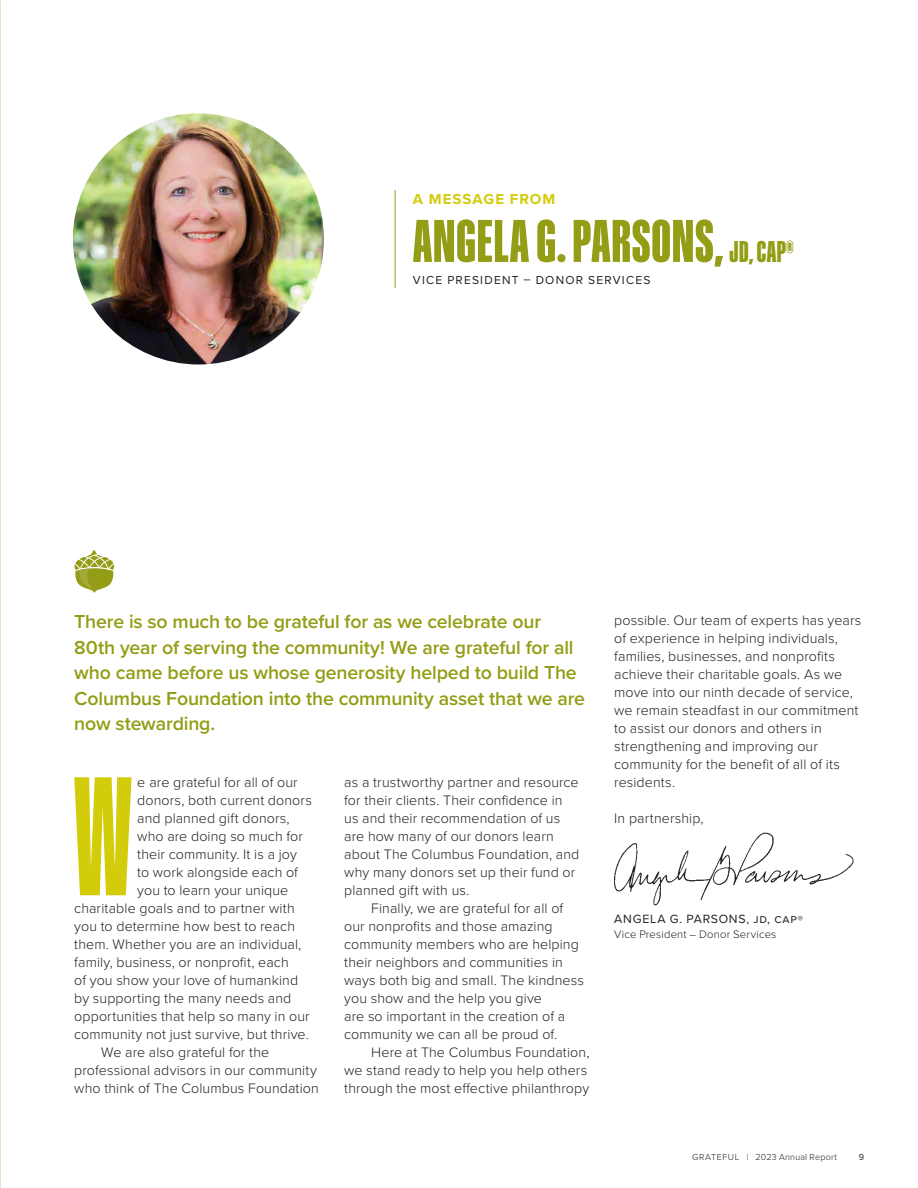
<style>
.page{position:relative;width:918px;height:1188px;background:#fff}
.page>*{position:absolute;margin:0;border:0;box-sizing:border-box;transform-origin:0 0}
.t1{font:168.45px "ABC Gravity XX Compressed";color:#d3cc0b}
.t2{font:60px "ABC Gravity X Compressed";letter-spacing:.02em;color:#939d15}
.t3{font:600 19.5px/25.5px "Proxima Nova";letter-spacing:-.01em;color:#939d15}
.t4{font:700 15px "Proxima Nova";letter-spacing:.07em;color:#d3cc0b}
.t5{font:300 14.25px/18px "Proxima Nova";letter-spacing:.005em;color:#231f20}
.t6{font:12.3px "Proxima Nova";letter-spacing:.06em;color:#231f20}
.t7{font:12px "Proxima Nova";letter-spacing:.1em;color:#231f20}
.t8{font:300 11.25px "Proxima Nova";letter-spacing:.015em;color:#231f20}
.t9{font:300 9px "Proxima Nova";letter-spacing:.025em;color:#231f20}
.t10{font:9px "Proxima Nova";color:#231f20}
.s1{font-size:30px}
.s2{font-size:17.55px}
.s3{font-size:10.5px}
</style>
<div class="page">
<img style="left:73px;top:113px;width:251px;height:251px;border-radius:126px">
<img style="left:614px;top:832px;width:240px;height:74px">
<hr style="left:395px;top:190px;width:1px;height:98px;background:#939d15">
<svg style="left:75px;top:550px;width:39px;height:43px"></svg>
<p class="t4" style="left:413px;top:188px;width:144px">A MESSAGE FROM</p>
<h2 class="t2" style="left:413px;top:211px;width:382px">ANGELA G. PARSONS, <span class="s1">JD, CAP</span><span class="s2">®</span></h2>
<p class="t7" style="left:413px;top:272px;width:239px">VICE PRESIDENT – DONOR SERVICES</p>
<p class="t3" style="left:74px;top:608px;width:512px">There is so much to be grateful for as we celebrate our 80th year of serving the community! We are grateful for all who came before us whose generosity helped to build The Columbus Foundation into the community asset that we are now stewarding.</p>
<h1 class="t1" style="left:74px;top:758px;width:60px">W</h1>
<p class="t5" style="left:137px;top:773px;width:162px">e are grateful for all of our</p>
<p class="t5" style="left:137px;top:791px;width:176px">donors, both current donors</p>
<p class="t5" style="left:137px;top:809px;width:154px">and planned gift donors,</p>
<p class="t5" style="left:137px;top:827px;width:167px">who are doing so much for</p>
<p class="t5" style="left:137px;top:845px;width:161px">their community. It is a joy</p>
<p class="t5" style="left:137px;top:863px;width:162px">to work alongside each of</p>
<p class="t5" style="left:137px;top:881px;width:153px">you to learn your unique</p>
<p class="t5" style="left:74px;top:899px;width:222px">charitable goals and to partner with</p>
<p class="t5" style="left:74px;top:917px;width:222px">you to determine how best to reach</p>
<p class="t5" style="left:74px;top:935px;width:229px">them. Whether you are an individual,</p>
<p class="t5" style="left:74px;top:953px;width:216px">family, business, or nonprofit, each</p>
<p class="t5" style="left:74px;top:971px;width:225px">of you show your love of humankind</p>
<p class="t5" style="left:74px;top:989px;width:219px">by supporting the many needs and</p>
<p class="t5" style="left:74px;top:1007px;width:237px">opportunities that help so many in our</p>
<p class="t5" style="left:74px;top:1025px;width:236px">community not just survive, but thrive.</p>
<p class="t5" style="left:101px;top:1043px;width:169px">We are also grateful for the</p>
<p class="t5" style="left:74px;top:1061px;width:244px">professional advisors in our community</p>
<p class="t5" style="left:74px;top:1079px;width:246px">who think of The Columbus Foundation</p>
<p class="t5" style="left:344px;top:773px;width:237px">as a trustworthy partner and resource for their clients. Their confidence in us and their recommendation of us are how many of our donors learn about The Columbus Foundation, and why many donors set up their fund or planned gift with us.</p>
<p class="t5" style="left:344px;top:899px;width:241px;text-indent:27px">Finally, we are grateful for all of our nonprofits and those amazing community members who are helping their neighbors and communities in ways both big and small. The kindness you show and the help you give<br>are so important in the creation of a community we can all be proud of.</p>
<p class="t5" style="left:344px;top:1043px;width:247px;text-indent:27px">Here at The Columbus Foundation, we stand ready to help you help others through the most effective philanthropy</p>
<p class="t5" style="left:614px;top:611px;width:249px">possible. Our team of experts has years of experience in helping individuals, families, businesses, and nonprofits achieve their charitable goals. As we move into our ninth decade of service, we remain steadfast in our commitment to assist our donors and others in strengthening and improving our community for the benefit of all of its residents.</p>
<p class="t5" style="left:614px;top:809px;width:91px">In partnership,</p>
<p class="t6" style="left:614px;top:910px;width:190px">ANGELA G. PARSONS, jd, cap<span class="s3">®</span></p>
<p class="t8" style="left:614px;top:926px;width:164px">Vice President – Donor Services</p>
<p class="t9" style="left:692px;top:1151px;width:146px">GRATEFUL | 2023 Annual Report</p>
<p class="t10" style="left:859px;top:1151px;width:7px">9</p>
</div>
